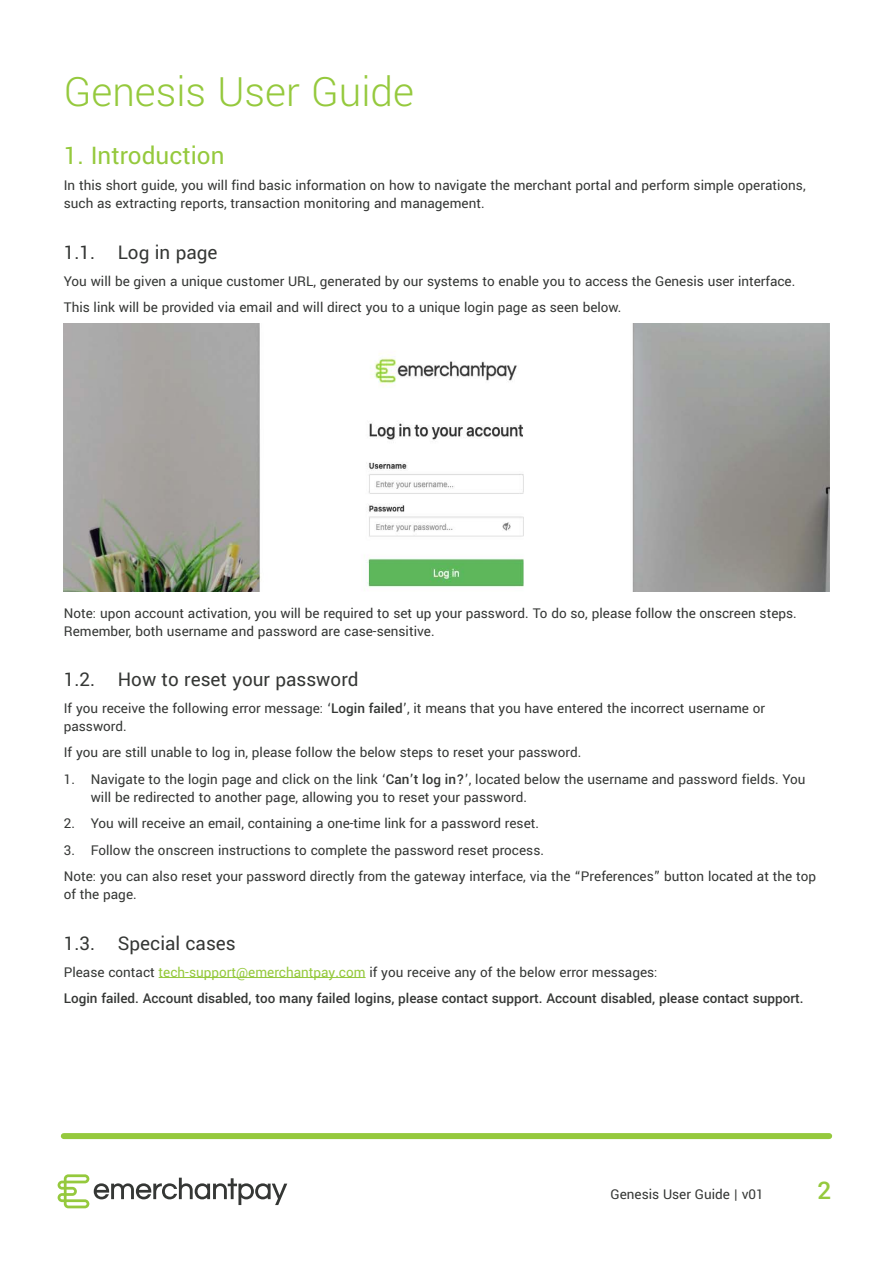
<style>
.page{position:relative;width:893px;height:1263px;background:#fff}
.page>*{position:absolute;margin:0;border:0;box-sizing:border-box;transform-origin:0 0}
.t1{font:300 45px "Yantramanav";color:#95c93d}
.t2{font:27px "Yantramanav";color:#95c93d}
.t3{font:500 27px "Yantramanav";color:#95c93d}
.t4{font:21px "Yantramanav";color:#353735}
.t5{font:15px/18px "Yantramanav";color:#353735}
.t6{font:500 15px/26.5px "Yantramanav";color:#353735}
.s1{font-weight:500}
.s2{font-weight:400}
.s3{font-weight:400;color:#95c93d}
</style>
<div class="page">
<svg style="left:58px;top:1174px;width:229px;height:34px"></svg>
<div style="left:64px;top:1133px;width:765px;height:6px;background:#95c93d"></div>
<hr style="left:159px;top:977px;width:207px;height:1px;background:#95c93d">
<img style="left:64px;top:324px;width:765px;height:267px">
<h1 class="t1" style="left:64px;top:65px;width:352px">Genesis User Guide</h1>
<h2 class="t2" style="left:64px;top:139px;width:162px">1. Introduction</h2>
<p class="t5" style="left:64px;top:177px;width:743px">In this short guide, you will find basic information on how to navigate the merchant portal and perform simple operations, such as extracting reports, transaction monitoring and management.</p>
<h3 class="t4" style="left:64px;top:240px;width:155px">1.1. Log in page</h3>
<p class="t5" style="left:64px;top:268px;width:733px;line-height:26.5px">You will be given a unique customer URL, generated by our systems to enable you to access the Genesis user interface.<br>This link will be provided via email and will direct you to a unique login page as seen below.</p>
<p class="t5" style="left:64px;top:604px;width:735px">Note: upon account activation, you will be required to set up your password. To do so, please follow the onscreen steps.<br>Remember, both username and password are case-sensitive.</p>
<h3 class="t4" style="left:64px;top:667px;width:296px">1.2. How to reset your password</h3>
<p class="t5" style="left:64px;top:699px;width:703px">If you receive the following error message: ‘<span class="s1">Login failed</span>’, it means that you have entered the incorrect username or password.</p>
<p class="t5" style="left:64px;top:744px;width:519px">If you are still unable to log in, please follow the below steps to reset your password.</p>
<p class="t5" style="left:91px;top:770px;width:716px;text-indent:-27px">1. Navigate to the login page and click on the link ‘<span class="s1">Can’t log in?</span>’, located below the username and password fields. You will be redirected to another page, allowing you to reset your password.</p>
<p class="t5" style="left:64px;top:815px;width:477px">2. You will receive an email, containing a one-time link for a password reset.</p>
<p class="t5" style="left:64px;top:837px;width:754px;line-height:26.5px">3. Follow the onscreen instructions to complete the password reset process.<br>Note: you can also reset your password directly from the gateway interface, via the “Preferences” button located at the top</p>
<p class="t5" style="left:64px;top:886px;width:74px">of the page.</p>
<h3 class="t4" style="left:64px;top:930px;width:174px">1.3. Special cases</h3>
<p class="t6" style="left:64px;top:959px;width:741px"><span class="s2">Please contact</span> <span class="s3">tech-support@emerchantpay.com</span> <span class="s2">if you receive any of the below error messages:<br></span>Login failed. Account disabled, too many failed logins, please contact support. Account disabled, please contact support.</p>
<p class="t5" style="left:610px;top:1185px;width:155px">Genesis User Guide | v01</p>
<h2 class="t3" style="left:817px;top:1174px;width:15px">2</h2>
</div>
